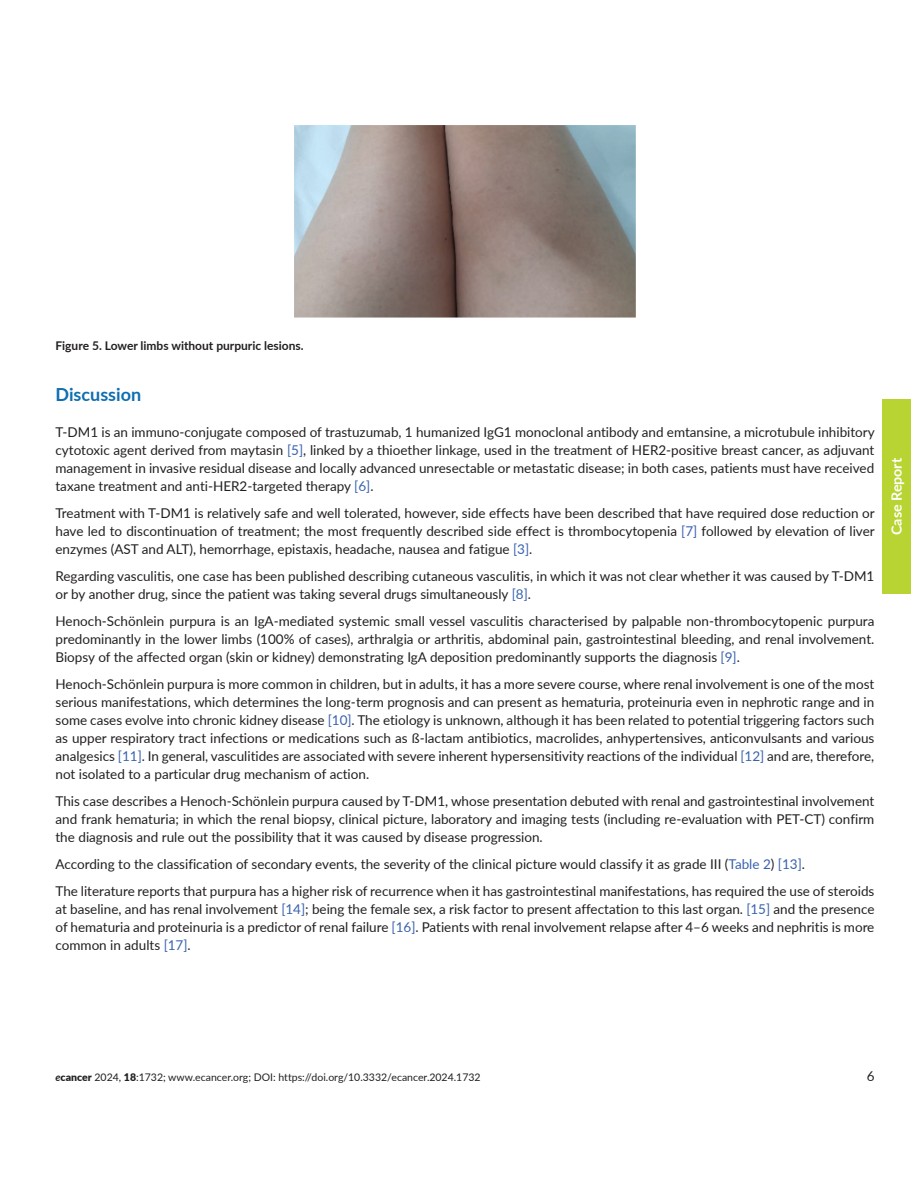
<style>
.page{position:relative;width:918px;height:1188px;background:#fff}
.page>*{position:absolute;margin:0;border:0;box-sizing:border-box;transform-origin:0 0}
.t1{font:700 18px "Lato";color:#0e6eb0}
.t2{font:700 14.25px "Lato";color:#fff}
.t3{font:13.5px/18px "Lato";color:#231f20;text-align:justify}
.t4{font:700 12px "Lato";color:#231f20}
.t5{font:10.5px "Lato";color:#231f20}
.s1{color:#3862ae}
.s2{font-weight:700;font-style:italic}
.s3{font-weight:900}
</style>
<div class="page">
<div style="left:882px;top:399px;width:29px;height:195px;background:#b8d432"></div>
<img style="left:295px;top:126px;width:340px;height:192px">
<p class="t4" style="left:56px;top:337px;width:250px">Figure 5. Lower limbs without purpuric lesions.</p>
<h1 class="t1" style="left:56px;top:381px;width:87px">Discussion</h1>
<p class="t3" style="left:56px;top:423px;width:821px">T-DM1 is an immuno-conjugate composed of trastuzumab, 1 humanized IgG1 monoclonal antibody and emtansine, a microtubule inhibitory cytotoxic agent derived from maytasin <span class="s1">[5]</span>, linked by a thioether linkage, used in the treatment of HER2-positive breast cancer, as adjuvant management in invasive residual disease and locally advanced unresectable or metastatic disease; in both cases, patients must have received taxane treatment and anti-HER2-targeted therapy <span class="s1">[6]</span>.</p>
<p class="t3" style="left:56px;top:504px;width:821px">Treatment with T-DM1 is relatively safe and well tolerated, however, side effects have been described that have required dose reduction or have led to discontinuation of treatment; the most frequently described side effect is thrombocytopenia <span class="s1">[7]</span> followed by elevation of liver enzymes (AST and ALT), hemorrhage, epistaxis, headache, nausea and fatigue <span class="s1">[3]</span>.</p>
<p class="t3" style="left:56px;top:567px;width:820px">Regarding vasculitis, one case has been published describing cutaneous vasculitis, in which it was not clear whether it was caused by T-DM1 or by another drug, since the patient was taking several drugs simultaneously <span class="s1">[8]</span>.</p>
<p class="t3" style="left:56px;top:612px;width:820px">Henoch-Schönlein purpura is an IgA-mediated systemic small vessel vasculitis characterised by palpable non-thrombocytopenic purpura predominantly in the lower limbs (100% of cases), arthralgia or arthritis, abdominal pain, gastrointestinal bleeding, and renal involvement.<br>Biopsy of the affected organ (skin or kidney) demonstrating IgA deposition predominantly supports the diagnosis <span class="s1">[9]</span>.</p>
<p class="t3" style="left:56px;top:675px;width:820px">Henoch-Schönlein purpura is more common in children, but in adults, it has a more severe course, where renal involvement is one of the most serious manifestations, which determines the long-term prognosis and can present as hematuria, proteinuria even in nephrotic range and in some cases evolve into chronic kidney disease <span class="s1">[10]</span>. The etiology is unknown, although it has been related to potential triggering factors such as upper respiratory tract infections or medications such as ß-lactam antibiotics, macrolides, anhypertensives, anticonvulsants and various analgesics <span class="s1">[11]</span>. In general, vasculitides are associated with severe inherent hypersensitivity reactions of the individual <span class="s1">[12]</span> and are, therefore, not isolated to a particular drug mechanism of action.</p>
<p class="t3" style="left:56px;top:792px;width:820px">This case describes a Henoch-Schönlein purpura caused by T-DM1, whose presentation debuted with renal and gastrointestinal involvement and frank hematuria; in which the renal biopsy, clinical picture, laboratory and imaging tests (including re-evaluation with PET-CT) confirm the diagnosis and rule out the possibility that it was caused by disease progression.</p>
<p class="t3" style="left:56px;top:850px;width:820px;line-height:27px">According to the classification of secondary events, the severity of the clinical picture would classify it as grade III (<span class="s1">Table 2</span>) <span class="s1">[13]</span>.<br>The literature reports that purpura has a higher risk of recurrence when it has gastrointestinal manifestations, has required the use of steroids</p>
<p class="t3" style="left:56px;top:900px;width:820px">at baseline, and has renal involvement <span class="s1">[14]</span>; being the female sex, a risk factor to present affectation to this last organ. <span class="s1">[15]</span> and the presence of hematuria and proteinuria is a predictor of renal failure <span class="s1">[16]</span>. Patients with renal involvement relapse after 4–6 weeks and nephritis is more common in adults <span class="s1">[17]</span>.</p>
<p class="t2" style="left:886px;top:535px;width:79px;rotate:-90deg">Case Report</p>
<p class="t5" style="left:56px;top:1070px;width:427px"><span class="s2">e</span><span class="s3">cancer</span> 2024, <span class="s3">18</span>:1732; www.ecancer.org; DOI: https://doi.org/10.3332/ecancer.2024.1732</p>
<p class="t3" style="left:867px;top:1067px;width:9px">6</p>
</div>
